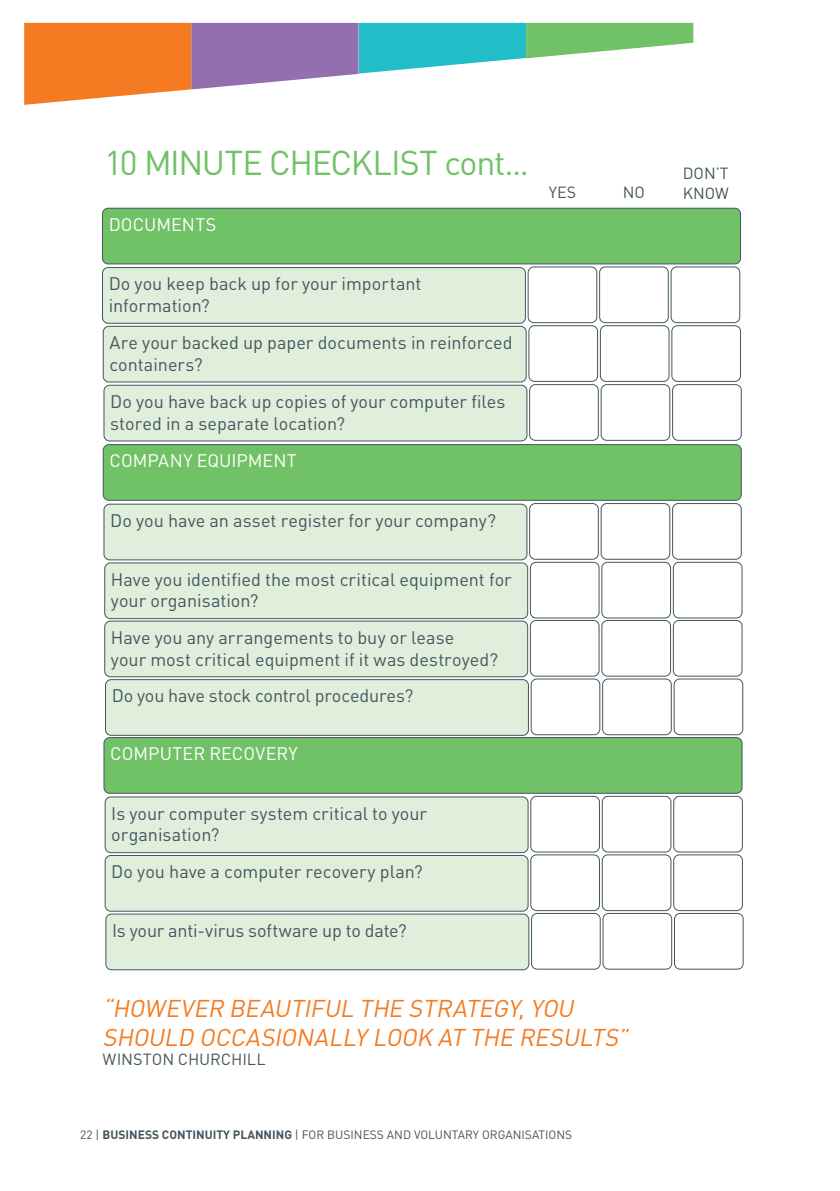
<style>
.page{position:relative;width:840px;height:1191px;background:#fff}
.page>*{position:absolute;margin:0;border:0;box-sizing:border-box;transform-origin:0 0}
.t1{font:34px "DIN";letter-spacing:-.04em;color:#71c167}
.t2{font:italic 24px/28.8px "DIN";color:#f47b21}
.t3{font:18px/21.6px "DIN";color:#45555f}
.t4{font:18px "DIN";letter-spacing:.005em;color:#fff}
.t5{font:16px/20px "DIN";color:#45555f}
.t6{font:12px "DIN";color:#45555f}
.s1{font-weight:700}
</style>
<div class="page">
<svg style="left:24px;top:23px;width:669px;height:82px"></svg>
<div style="left:104px;top:737px;width:637px;height:56px;background:#71c167;border-radius:6px"></div>
<div style="left:103px;top:737px;width:639px;height:57px;border:1px solid #45555f;border-radius:6px"></div>
<div style="left:102px;top:208px;width:638px;height:56px;background:#71c167;border-radius:6px"></div>
<div style="left:102px;top:208px;width:638px;height:56px;border:1px solid #45555f;border-radius:6px"></div>
<div style="left:527px;top:266px;width:70px;height:57px;border:1px solid #45555f;border-radius:6px"></div>
<div style="left:598px;top:266px;width:70px;height:57px;border:1px solid #45555f;border-radius:6px"></div>
<div style="left:670px;top:266px;width:69px;height:57px;border:1px solid #45555f;border-radius:6px"></div>
<div style="left:102px;top:267px;width:423px;height:56px;background:#e0efdb;border-radius:6px"></div>
<div style="left:102px;top:267px;width:423px;height:57px;border:1px solid #45555f;border-radius:6px"></div>
<div style="left:528px;top:325px;width:69px;height:57px;border:1px solid #45555f;border-radius:6px"></div>
<div style="left:599px;top:325px;width:70px;height:57px;border:1px solid #45555f;border-radius:6px"></div>
<div style="left:671px;top:325px;width:69px;height:57px;border:1px solid #45555f;border-radius:6px"></div>
<div style="left:103px;top:326px;width:423px;height:56px;background:#e0efdb;border-radius:6px"></div>
<div style="left:103px;top:326px;width:423px;height:56px;border:1px solid #45555f;border-radius:6px"></div>
<div style="left:103px;top:444px;width:637px;height:56px;background:#71c167;border-radius:6px"></div>
<div style="left:103px;top:444px;width:638px;height:57px;border:1px solid #45555f;border-radius:6px"></div>
<div style="left:529px;top:384px;width:69px;height:57px;border:1px solid #45555f;border-radius:6px"></div>
<div style="left:600px;top:384px;width:70px;height:57px;border:1px solid #45555f;border-radius:6px"></div>
<div style="left:671px;top:384px;width:70px;height:57px;border:1px solid #45555f;border-radius:6px"></div>
<div style="left:104px;top:385px;width:422px;height:56px;background:#e0efdb;border-radius:6px"></div>
<div style="left:103px;top:385px;width:424px;height:56px;border:1px solid #45555f;border-radius:6px"></div>
<div style="left:529px;top:503px;width:69px;height:57px;border:1px solid #45555f;border-radius:6px"></div>
<div style="left:600px;top:503px;width:70px;height:57px;border:1px solid #45555f;border-radius:6px"></div>
<div style="left:671px;top:503px;width:70px;height:57px;border:1px solid #45555f;border-radius:6px"></div>
<div style="left:104px;top:504px;width:422px;height:56px;background:#e0efdb;border-radius:6px"></div>
<div style="left:103px;top:503px;width:424px;height:57px;border:1px solid #45555f;border-radius:6px"></div>
<div style="left:529px;top:562px;width:70px;height:56px;border:1px solid #45555f;border-radius:6px"></div>
<div style="left:601px;top:562px;width:69px;height:56px;border:1px solid #45555f;border-radius:6px"></div>
<div style="left:672px;top:562px;width:70px;height:56px;border:1px solid #45555f;border-radius:6px"></div>
<div style="left:105px;top:563px;width:422px;height:55px;background:#e0efdb;border-radius:6px"></div>
<div style="left:104px;top:562px;width:424px;height:57px;border:1px solid #45555f;border-radius:6px"></div>
<div style="left:529px;top:620px;width:70px;height:56px;border:1px solid #45555f;border-radius:6px"></div>
<div style="left:601px;top:620px;width:69px;height:56px;border:1px solid #45555f;border-radius:6px"></div>
<div style="left:672px;top:620px;width:70px;height:56px;border:1px solid #45555f;border-radius:6px"></div>
<div style="left:105px;top:621px;width:422px;height:56px;background:#e0efdb;border-radius:6px"></div>
<div style="left:104px;top:620px;width:424px;height:57px;border:1px solid #45555f;border-radius:6px"></div>
<div style="left:530px;top:678px;width:70px;height:57px;border:1px solid #45555f;border-radius:6px"></div>
<div style="left:601px;top:678px;width:70px;height:57px;border:1px solid #45555f;border-radius:6px"></div>
<div style="left:673px;top:678px;width:69px;height:57px;border:1px solid #45555f;border-radius:6px"></div>
<div style="left:105px;top:679px;width:423px;height:56px;background:#e0efdb;border-radius:6px"></div>
<div style="left:105px;top:679px;width:423px;height:57px;border:1px solid #45555f;border-radius:6px"></div>
<div style="left:530px;top:796px;width:69px;height:56px;border:1px solid #45555f;border-radius:6px"></div>
<div style="left:601px;top:796px;width:70px;height:56px;border:1px solid #45555f;border-radius:6px"></div>
<div style="left:672px;top:796px;width:70px;height:56px;border:1px solid #45555f;border-radius:6px"></div>
<div style="left:105px;top:797px;width:422px;height:55px;background:#e0efdb;border-radius:6px"></div>
<div style="left:105px;top:796px;width:423px;height:57px;border:1px solid #45555f;border-radius:6px"></div>
<div style="left:530px;top:854px;width:69px;height:57px;border:1px solid #45555f;border-radius:6px"></div>
<div style="left:601px;top:854px;width:70px;height:57px;border:1px solid #45555f;border-radius:6px"></div>
<div style="left:672px;top:854px;width:70px;height:57px;border:1px solid #45555f;border-radius:6px"></div>
<div style="left:105px;top:855px;width:422px;height:56px;background:#e0efdb;border-radius:6px"></div>
<div style="left:105px;top:855px;width:423px;height:56px;border:1px solid #45555f;border-radius:6px"></div>
<div style="left:530px;top:913px;width:70px;height:56px;border:1px solid #45555f;border-radius:6px"></div>
<div style="left:602px;top:913px;width:69px;height:56px;border:1px solid #45555f;border-radius:6px"></div>
<div style="left:673px;top:913px;width:70px;height:56px;border:1px solid #45555f;border-radius:6px"></div>
<div style="left:106px;top:914px;width:422px;height:55px;background:#e0efdb;border-radius:6px"></div>
<div style="left:105px;top:913px;width:424px;height:57px;border:1px solid #45555f;border-radius:6px"></div>
<h1 class="t1" style="left:105px;top:142px;width:425px">10 MINUTE CHECKLIST cont...</h1>
<p class="t4" style="left:109px;top:213px;width:109px">DOCUMENTS</p>
<p class="t3" style="left:109px;top:273px;width:314px">Do you keep back up for your important information?</p>
<p class="t3" style="left:109px;top:331px;width:404px">Are your backed up paper documents in reinforced containers?</p>
<p class="t3" style="left:110px;top:390px;width:396px">Do you have back up copies of your computer files stored in a separate location?</p>
<p class="t4" style="left:109px;top:450px;width:189px">COMPANY EQUIPMENT</p>
<p class="t3" style="left:110px;top:509px;width:387px">Do you have an asset register for your company?</p>
<p class="t3" style="left:111px;top:568px;width:402px">Have you identified the most critical equipment for your organisation?</p>
<p class="t3" style="left:111px;top:626px;width:388px">Have you any arrangements to buy or lease<br>your most critical equipment if it was destroyed?</p>
<p class="t3" style="left:112px;top:685px;width:303px">Do you have stock control procedures?</p>
<p class="t4" style="left:110px;top:742px;width:189px">COMPUTER RECOVERY</p>
<p class="t3" style="left:111px;top:802px;width:317px">Is your computer system critical to your organisation?</p>
<p class="t3" style="left:111px;top:860px;width:313px">Do you have a computer recovery plan?</p>
<p class="t3" style="left:112px;top:919px;width:296px">Is your anti-virus software up to date?</p>
<p class="t5" style="left:548px;top:182px;width:29px">YES</p>
<p class="t5" style="left:622px;top:182px;width:24px">NO</p>
<h2 class="t2" style="left:102px;top:993px;width:532px">“HOWEVER BEAUTIFUL THE STRATEGY,YOU<br>SHOULD OCCASIONALLY LOOK AT THE RESULTS”</h2>
<p class="t5" style="left:102px;top:1048px;width:165px">WINSTON CHURCHILL</p>
<p class="t6" style="left:80px;top:1127px;width:493px">22 | <span class="s1">BUSINESS CONTINUITY PLANNING</span> | FOR BUSINESS AND VOLUNTARY ORGANISATIONS</p>
<p class="t5" style="left:682px;top:163px;width:48px">DON’T<br>KNOW</p>
</div>
